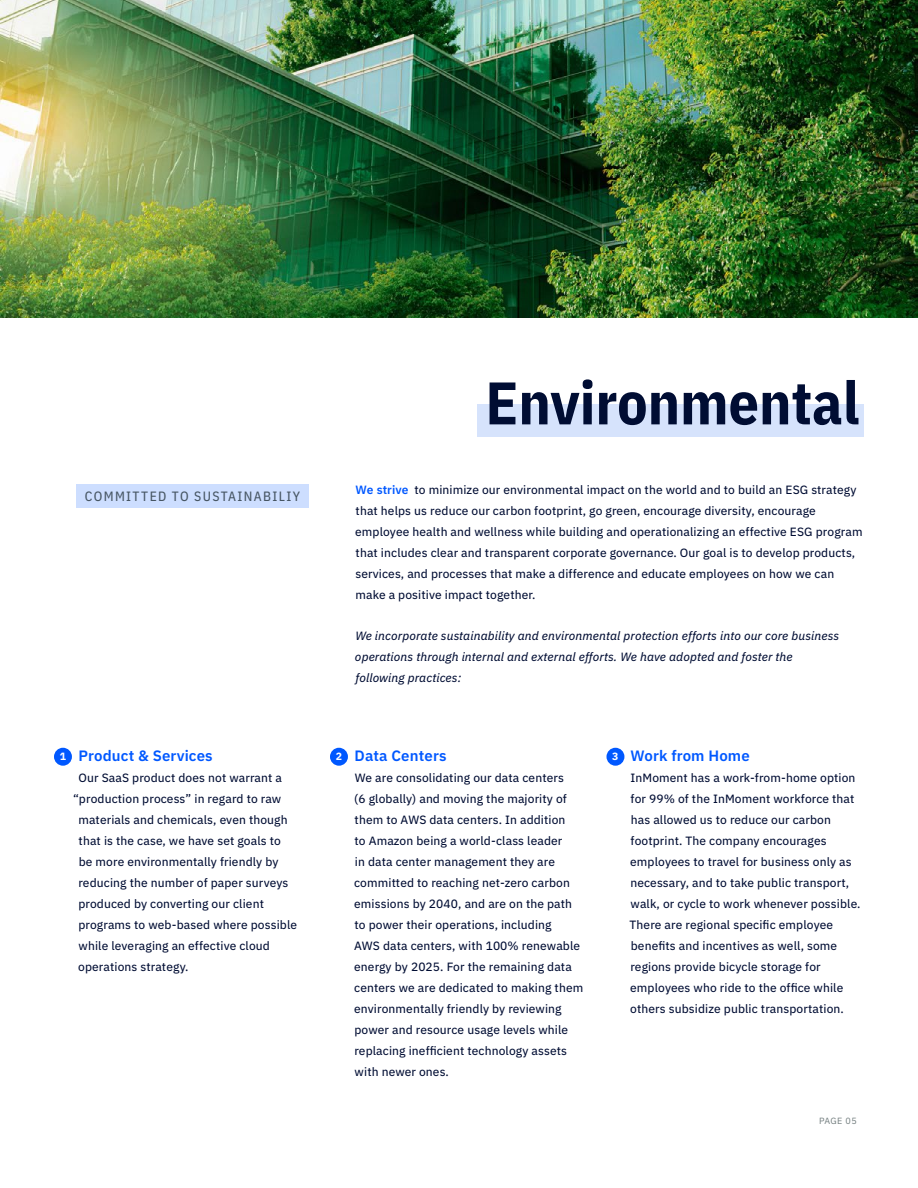
<style>
.page{position:relative;width:918px;height:1188px;background:#fff}
.page>*{position:absolute;margin:0;border:0;box-sizing:border-box;transform-origin:0 0}
.t1{font:700 60px "IBM Plex Sans Cond";color:#000d33}
.t2{font:600 15px "IBM Plex Sans";letter-spacing:.01em;color:#0058ff}
.t3{font:13.5px "IBM Plex Sans Cond Text";letter-spacing:.1em;color:#465562}
.t4{font:12px/21px "IBM Plex Sans Text";letter-spacing:.01em;color:#000d33}
.t5{font:italic 12px/21px "IBM Plex Sans Text";letter-spacing:.01em;color:#000d33}
.t6{font:700 10.5px "IBM Plex Sans";color:#fff}
.t7{font:9px "IBM Plex Sans";letter-spacing:.045em;color:#717c7d}
.s1{font-family:"IBM Plex Sans";font-weight:600;color:#0058ff}
</style>
<div class="page">
<img style="left:0;top:0;width:918px;height:317px">
<div style="left:477px;top:405px;width:387px;height:32px;background:#d6e3fc"></div>
<div style="left:330px;top:748px;width:18px;height:18px;background:#0058ff;border-radius:50%"></div>
<div style="left:54px;top:748px;width:18px;height:18px;background:#0058ff;border-radius:50%"></div>
<div style="left:76px;top:484px;width:233px;height:24px;background:#cddeff"></div>
<div style="left:606px;top:748px;width:18px;height:18px;background:#0058ff;border-radius:50%"></div>
<p class="t3" style="left:85px;top:486px;width:217px">COMMITTED TO SUSTAINABILIY</p>
<h1 class="t1" style="left:485px;top:355px;width:376px">Environmental</h1>
<p class="t4" style="left:355px;top:478px;width:509px"><span class="s1">We strive</span> to minimize our environmental impact on the world and to build an ESG strategy that helps us reduce our carbon footprint, go green, encourage diversity, encourage employee health and wellness while building and operationalizing an effective ESG program that includes clear and transparent corporate governance. Our goal is to develop products, services, and processes that make a difference and educate employees on how we can make a positive impact together.</p>
<p class="t5" style="left:355px;top:624px;width:486px">We incorporate sustainability and environmental protection efforts into our core business operations through internal and external efforts. We have adopted and foster the following practices:</p>
<p class="t2" style="left:79px;top:744px;width:136px">Product &amp; Services</p>
<p class="t4" style="left:79px;top:766px;width:205px">Our SaaS product does not warrant a</p>
<p class="t4" style="left:73px;top:787px;width:210px">“production process” in regard to raw</p>
<p class="t4" style="left:78px;top:808px;width:211px">materials and chemicals, even though</p>
<p class="t4" style="left:79px;top:829px;width:204px">that is the case, we have set goals to</p>
<p class="t4" style="left:79px;top:850px;width:201px">be more environmentally friendly by</p>
<p class="t4" style="left:78px;top:871px;width:212px">reducing the number of paper surveys</p>
<p class="t4" style="left:78px;top:892px;width:187px">produced by converting our client</p>
<p class="t4" style="left:78px;top:913px;width:220px">programs to web-based where possible</p>
<p class="t4" style="left:79px;top:934px;width:193px">while leveraging an effective cloud</p>
<p class="t4" style="left:78px;top:955px;width:112px">operations strategy.</p>
<p class="t6" style="left:60px;top:748px;width:8px">1</p>
<p class="t6" style="left:336px;top:748px;width:8px">2</p>
<p class="t2" style="left:355px;top:744px;width:93px">Data Centers</p>
<p class="t4" style="left:354px;top:766px;width:231px">We are consolidating our data centers<br>(6 globally) and moving the majority of them to AWS data centers. In addition<br>to Amazon being a world-class leader<br>in data center management they are committed to reaching net-zero carbon emissions by 2040, and are on the path to power their operations, including<br>AWS data centers, with 100% renewable energy by 2025. For the remaining data centers we are dedicated to making them environmentally friendly by reviewing power and resource usage levels while replacing inefficient technology assets with newer ones.</p>
<p class="t6" style="left:612px;top:748px;width:8px">3</p>
<p class="t2" style="left:630px;top:744px;width:121px">Work from Home</p>
<p class="t4" style="left:630px;top:766px;width:232px">InMoment has a work-from-home option for 99% of the InMoment workforce that has allowed us to reduce our carbon footprint. The company encourages employees to travel for business only as necessary, and to take public transport, walk, or cycle to work whenever possible.<br>There are regional specific employee benefits and incentives as well, some regions provide bicycle storage for employees who ride to the office while others subsidize public transportation.</p>
<p class="t7" style="left:819px;top:1114px;width:39px">PAGE 05</p>
</div>
